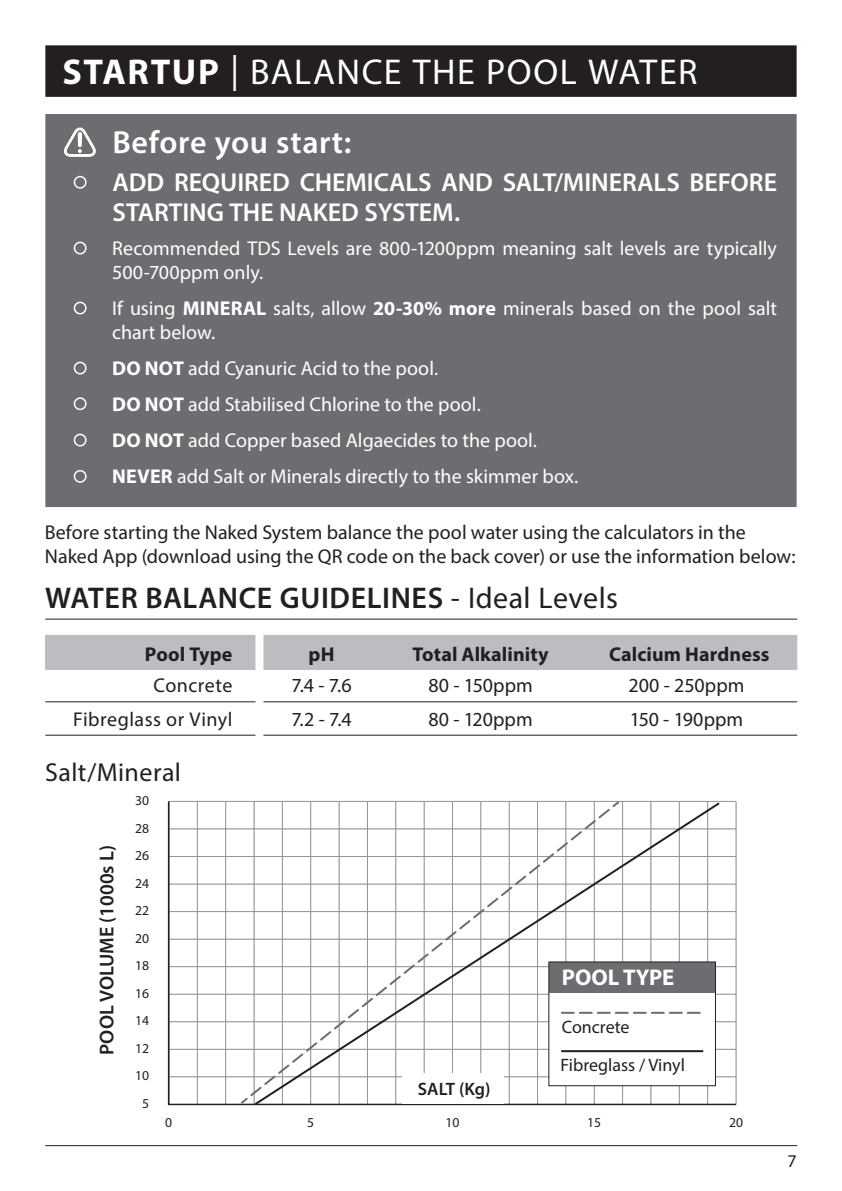
<style>
.page{position:relative;width:842px;height:1191px;background:#fff}
.page>*{position:absolute;margin:0;border:0;box-sizing:border-box;transform-origin:0 0}
.t1{font:36px "Myriad Pro";letter-spacing:.04em;color:#fff}
.t2{font:600 32px "Myriad Pro";letter-spacing:.02em;color:#fff}
.t3{font:600 30px "Myriad Pro";letter-spacing:.02em;color:#231f20}
.t4{font:600 26px/30px "Myriad Pro";letter-spacing:-.005em;color:#fff}
.t5{font:26px "Myriad Pro";letter-spacing:.02em;color:#231f20}
.t6{font:700 22.8px "Myriad Pro";color:#fff}
.t7{font:20px/36px "Myriad Pro";color:#fff}
.t8{font:20px/34px "Myriad Pro";color:#231f20}
.t9{font:700 20px "Myriad Pro";letter-spacing:.005em;color:#231f20}
.t10{font:20px/34px "Myriad Pro";letter-spacing:.02em;color:#231f20;text-align:right}
.t11{font:600 20px "Myriad Pro";color:#231f20}
.t12{font:18px/38.4px "Myriad Pro";color:#231f20}
.t13{font:600 18px "Myriad Pro";letter-spacing:-.005em;color:#231f20}
.t14{font:13.6px/27.6px "Myriad Pro";color:#231f20;text-align:center}
.s1{font-weight:700}
.s2{font-weight:400}
</style>
<div class="page">
<svg style="left:167px;top:801px;width:570px;height:305px"></svg>
<div style="left:402px;top:1073px;width:102px;height:30px;background:#fff"></div>
<div style="left:549px;top:962px;width:166px;height:123px;background:#fff"></div>
<div style="left:549px;top:962px;width:166px;height:30px;background:#6c6d70"></div>
<div style="left:548px;top:961px;width:168px;height:125px;border:1px solid #231f20"></div>
<svg style="left:562px;top:1011px;width:139px;height:2px"></svg>
<hr style="left:562px;top:1050px;width:140px;height:2px;background:#231f20">
<div style="left:45px;top:45px;width:752px;height:52px;background:#231f20"></div>
<div style="left:45px;top:635px;width:752px;height:35px;background:#bcbdc0"></div>
<hr style="left:46px;top:701px;width:751px;height:1px;background:#231f20">
<hr style="left:46px;top:735px;width:751px;height:1px;background:#231f20">
<div style="left:255px;top:631px;width:8px;height:111px;background:#fff"></div>
<div style="left:45px;top:114px;width:752px;height:393px;background:#6c6d70"></div>
<hr style="left:46px;top:1145px;width:751px;height:1px;background:#231f20">
<hr style="left:46px;top:618px;width:751px;height:1px;background:#231f20">
<svg style="left:63px;top:127px;width:33px;height:30px"></svg>
<div style="left:74px;top:302px;width:13px;height:12px;border:2px solid #fff;border-radius:50%"></div>
<div style="left:74px;top:242px;width:13px;height:12px;border:2px solid #fff;border-radius:50%"></div>
<div style="left:74px;top:176px;width:13px;height:13px;border:2px solid #fff;border-radius:50%"></div>
<div style="left:74px;top:362px;width:13px;height:12px;border:2px solid #fff;border-radius:50%"></div>
<div style="left:74px;top:397px;width:13px;height:13px;border:2px solid #fff;border-radius:50%"></div>
<div style="left:74px;top:434px;width:13px;height:12px;border:2px solid #fff;border-radius:50%"></div>
<div style="left:74px;top:470px;width:13px;height:13px;border:2px solid #fff;border-radius:50%"></div>
<h1 class="t1" style="left:62px;top:49px;width:636px"><span class="s1">STARTUP</span> | BALANCE THE POOL WATER</h1>
<h2 class="t2" style="left:112px;top:122px;width:240px">Before you start:</h2>
<h3 class="t4" style="left:113px;top:166px;width:666px">ADD REQUIRED CHEMICALS AND SALT/MINERALS BEFORE<br>STARTING THE NAKED SYSTEM.</h3>
<p class="t7" style="left:112px;top:236px;width:666px;line-height:24px">Recommended TDS Levels are 800-1200ppm meaning salt levels are typically<br>500-700ppm only.</p>
<p class="t7" style="left:112px;top:296px;width:666px;line-height:24px">If using <span class="s1">MINERAL</span> salts, allow <span class="s1">20-30% more</span> minerals based on the pool salt chart below.</p>
<p class="t7" style="left:112px;top:350px;width:468px"><span class="s1">DO NOT</span> add Cyanuric Acid to the pool.<br><span class="s1">DO NOT</span> add Stabilised Chlorine to the pool.<br><span class="s1">DO NOT</span> add Copper based Algaecides to the pool.<br><span class="s1">NEVER</span> add Salt or Minerals directly to the skimmer box.</p>
<p class="t8" style="left:45px;top:520px;width:752px;line-height:24px">Before starting the Naked System balance the pool water using the calculators in the<br>Naked App (download using the QR code on the back cover) or use the information below:</p>
<h3 class="t3" style="left:45px;top:578px;width:574px">WATER BALANCE GUIDELINES <span class="s2">- Ideal Levels</span></h3>
<p class="t9" style="left:145px;top:641px;width:89px">Pool Type</p>
<p class="t10" style="left:73px;top:667px;width:161px">Concrete<br>Fibreglass or Vinyl</p>
<h3 class="t5" style="left:45px;top:756px;width:137px">Salt/Mineral</h3>
<p class="t11" style="left:94px;top:1054px;width:211px;rotate:-90deg">POOL VOLUME (1000s L)</p>
<p class="t14" style="left:135px;top:786px;width:16px">30<br>28<br>26<br>24<br>22<br>20<br>18<br>16<br>14<br>12<br>10<br>5</p>
<p class="t9" style="left:309px;top:641px;width:27px">pH</p>
<p class="t8" style="left:291px;top:667px;width:62px">7.4 - 7.6<br>7.2 - 7.4</p>
<p class="t9" style="left:412px;top:641px;width:138px">Total Alkalinity</p>
<p class="t8" style="left:428px;top:667px;width:106px">80 - 150ppm<br>80 - 120ppm</p>
<p class="t9" style="left:609px;top:641px;width:162px">Calcium Hardness</p>
<p class="t8" style="left:629px;top:667px;width:117px">200 - 250ppm<br>150 - 190ppm</p>
<p class="t13" style="left:418px;top:1077px;width:74px">SALT (Kg)</p>
<p class="t6" style="left:562px;top:962px;width:114px">POOL TYPE</p>
<p class="t12" style="left:561px;top:1007px;width:126px">Concrete<br>Fibreglass / Vinyl</p>
<p class="t14" style="left:165px;top:1108px;width:9px">0</p>
<p class="t14" style="left:307px;top:1108px;width:9px">5</p>
<p class="t14" style="left:445px;top:1108px;width:16px">10</p>
<p class="t14" style="left:587px;top:1108px;width:16px">15</p>
<p class="t14" style="left:729px;top:1108px;width:16px">20</p>
<p class="t12" style="left:787px;top:1141px;width:11px">7</p>
</div>
